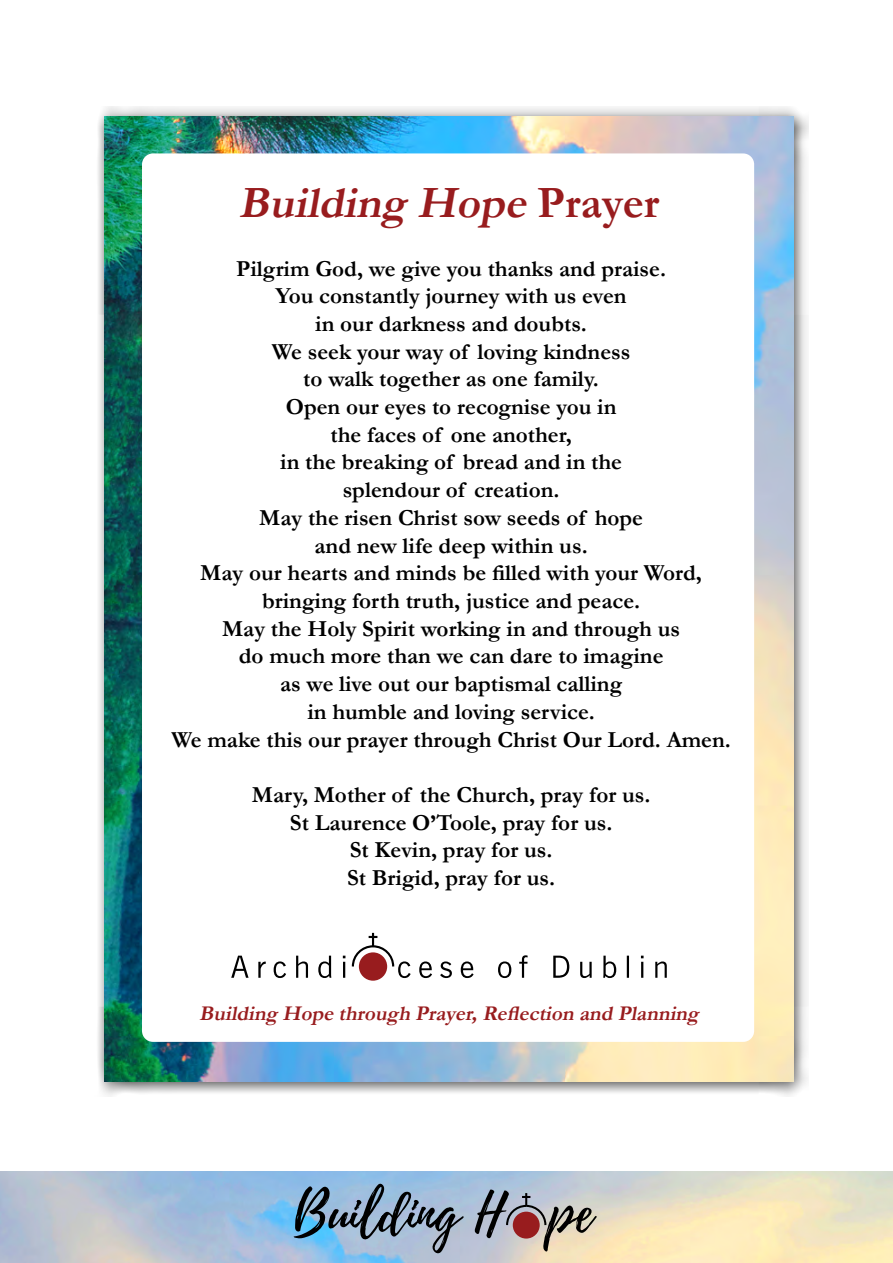
<style>
.page{position:relative;width:893px;height:1263px;background:#fff}
.page>*{position:absolute;margin:0;border:0;box-sizing:border-box;transform-origin:0 0}
.t1{font:italic 700 45.15px "Garamond";color:#981c1e}
.t2{font:700 23.1px/27.8px "Garamond";color:#000;text-align:center}
.t3{font:italic 700 21.15px "Garamond";color:#981c1e}
.s1{font-style:normal}
</style>
<div class="page">
<img style="left:0;top:1171px;width:893px;height:92px">
<svg style="left:293px;top:1183px;width:304px;height:71px;background:#919dac"></svg>
<div style="left:94px;top:106px;width:715px;height:990px;background:#000;opacity:.75"></div>
<img style="left:105px;top:116px;width:688px;height:965px">
<div style="left:142px;top:153px;width:612px;height:889px;background:#fff;border-radius:11px"></div>
<svg style="left:359px;top:952px;width:28px;height:29px"></svg>
<svg style="left:231px;top:933px;width:436px;height:45px"></svg>
<h1 class="t1" style="left:239px;top:172px;width:422px">Building Hope <span class="s1">P r a y e r</span></h1>
<p class="t2" style="left:171px;top:254px;width:561px">Pilgrim God, we give you thanks and praise.<br>You constantly journey with us even<br>in our darkness and doubts.<br>We seek your way of loving kindness<br>to walk together as one family.<br>Open our eyes to recognise you in<br>the faces of one another,<br>in the breaking of bread and in the<br>splendour of creation.<br>May the risen Christ sow seeds of hope<br>and new life deep within us.<br>May our hearts and minds be filled with your Word, bringing forth truth, justice and peace.<br>May the Holy Spirit working in and through us<br>do much more than we can dare to imagine<br>as we live out our baptismal calling<br>in humble and loving service.<br>We make this our prayer through Christ Our Lord. Amen.</p>
<p class="t2" style="left:252px;top:781px;width:400px">Mary, Mother of the Church, pray for us.<br>St Laurence O’Toole, pray for us.<br>St Kevin, pray for us.<br>St Brigid, pray for us.</p>
<p class="t3" style="left:199px;top:999px;width:506px">Building Hope through Prayer,Reflection and Planning</p>
</div>
